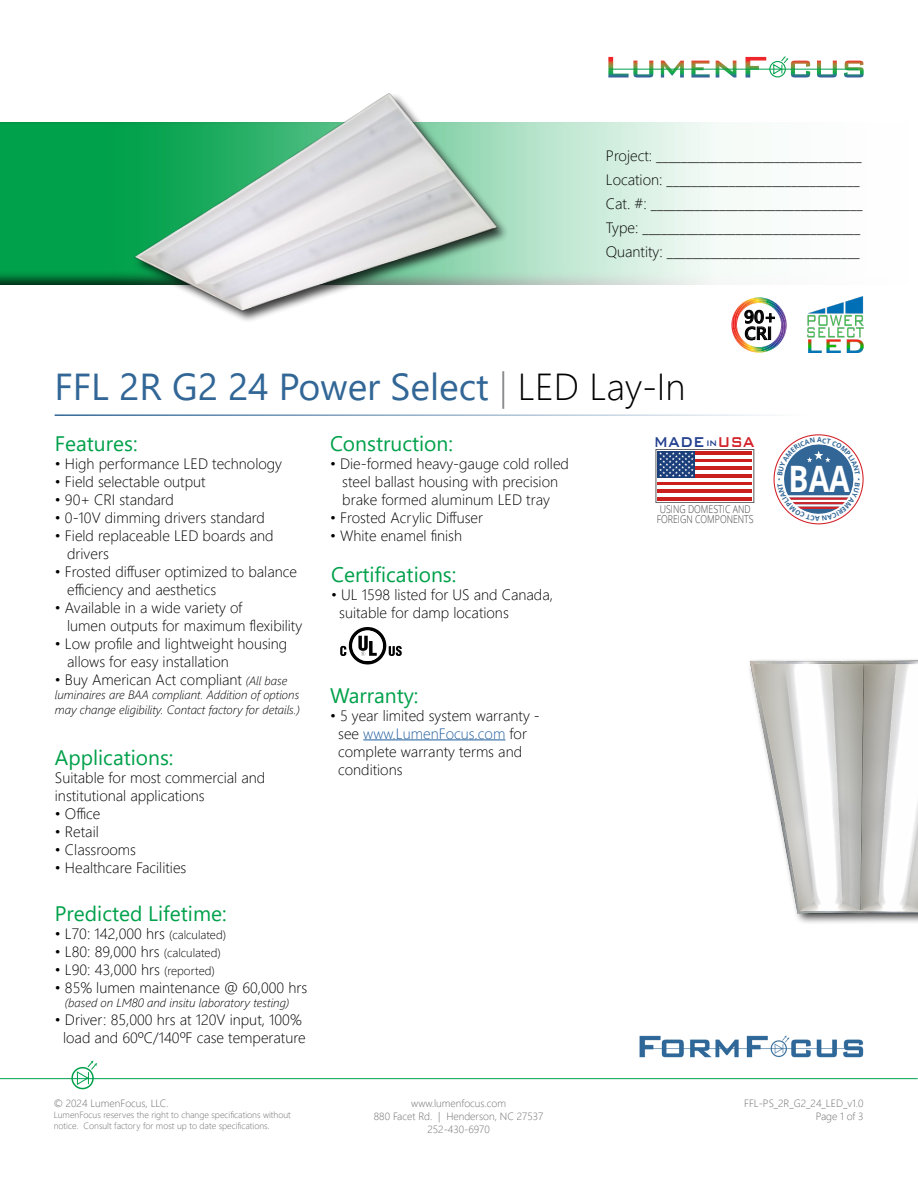
<style>
.page{position:relative;width:918px;height:1188px;background:#fff}
.page>*{position:absolute;margin:0;border:0;box-sizing:border-box;transform-origin:0 0}
.t1{font:37.5px "Segoe UI";color:#316696}
.t2{font:700 36.45px "Open Sans";color:#fff;scale:.82 1}
.t3{font:21px "Segoe UI";color:#00a14b}
.t4{font:500 19.05px "Bank Gothic BT";color:#24418f;scale:.81 1}
.t5{font:600 18px/16.5px "Segoe UI";color:#000}
.t6{font:300 15px/18px "Segoe UI";color:#000}
.t7{font:italic 300 12px/14.4px "Segoe UI";color:#000}
.t8{font:300 10.8px/9.3px "Open Sans";color:#414042;scale:.82 1}
.t9{font:300 10.5px/12.6px "Segoe UI";color:#6d6e71;text-align:center}
.t10{font:300 9px/10.8px "Segoe UI";color:#6d6e71}
.s1{font-weight:300;color:#808285}
.s2{font-weight:300;color:#000}
.s3{font-style:italic;font-size:12px}
.s4{font-size:13.05px}
.s5{color:#d2232a}
.s6{color:#215e9e}
.s7{font-size:12px}
</style>
<div class="page">
<div style="left:656px;top:449px;width:98px;height:54px;border:1px solid #58595b"></div>
<hr style="left:657px;top:451px;width:95px;height:4px;background:#ca1f1d">
<hr style="left:657px;top:459px;width:95px;height:3px;background:#ca1f1d">
<hr style="left:657px;top:466px;width:95px;height:4px;background:#ca1f1d">
<hr style="left:657px;top:474px;width:95px;height:4px;background:#ca1f1d">
<hr style="left:657px;top:478px;width:95px;height:4px;background:#fff">
<svg style="left:657px;top:482px;width:95px;height:4px"></svg>
<hr style="left:657px;top:486px;width:95px;height:3px;background:#fff">
<hr style="left:657px;top:489px;width:95px;height:4px;background:#ca1f1d">
<hr style="left:657px;top:493px;width:95px;height:4px;background:#fff">
<hr style="left:657px;top:497px;width:95px;height:4px;background:#ca1f1d">
<div style="left:657px;top:451px;width:38px;height:27px;background:#1a3e7a"></div>
<svg style="left:659px;top:452px;width:35px;height:25px"></svg>
<div style="left:0;top:112px;width:918px;height:174px;background:#000;opacity:.75"></div>
<svg style="left:608px;top:57px;width:45px;height:20px"></svg>
<svg style="left:661px;top:61px;width:23px;height:16px"></svg>
<svg style="left:691px;top:61px;width:19px;height:16px"></svg>
<svg style="left:716px;top:61px;width:20px;height:16px"></svg>
<svg style="left:745px;top:57px;width:21px;height:20px"></svg>
<svg style="left:817px;top:61px;width:20px;height:16px"></svg>
<svg style="left:844px;top:61px;width:20px;height:16px"></svg>
<div style="left:769px;top:61px;width:17px;height:16px;border:1px solid #00a14b;border-radius:50%"></div>
<hr style="left:609px;top:69px;width:249px;height:1px;background:#00a14b">
<svg style="left:773px;top:56px;width:37px;height:21px"></svg>
<hr style="left:0;top:1078px;width:918px;height:1px;background:#00a14b">
<div style="left:71px;top:1067px;width:23px;height:22px;border:2px solid #00a14b;border-radius:50%"></div>
<svg style="left:76px;top:1060px;width:21px;height:25px"></svg>
<hr style="left:55px;top:414px;width:753px;height:2px;background:#316696">
<img style="left:639px;top:1035px;width:225px;height:22px">
<img style="left:90px;top:93px;width:442px;height:228px">
<img style="left:749px;top:659px;width:169px;height:264px">
<hr style="left:363px;top:739px;width:142px;height:1px;background:#215e9e">
<svg style="left:340px;top:627px;width:62px;height:37px"></svg>
<img style="left:731px;top:297px;width:51px;height:55px">
<img style="left:807px;top:296px;width:57px;height:57px">
<svg style="left:773px;top:434px;width:88px;height:91px"></svg>
<p class="t6" style="left:606px;top:143px;width:258px;line-height:24px">Project: _________________________________ Location: _______________________________ Cat. #: __________________________________ Type: ___________________________________ Quantity: _______________________________</p>
<p class="t5" style="left:744px;top:307px;width:34px">90+<br>CRI</p>
<h1 class="t1" style="left:55px;top:351px;width:632px">FFL 2R G2 24 Power Select <span class="s1">|</span> <span class="s2">LED Lay-In</span></h1>
<h3 class="t3" style="left:55px;top:424px;width:84px">Features:</h3>
<p class="t6" style="left:55px;top:453px;width:229px">• High performance LED technology</p>
<p class="t6" style="left:55px;top:471px;width:152px">• Field selectable output</p>
<p class="t6" style="left:55px;top:489px;width:121px">• 90+ CRI standard</p>
<p class="t6" style="left:55px;top:507px;width:212px">• 0-10V dimming drivers standard</p>
<p class="t6" style="left:67px;top:525px;width:208px;text-indent:-12px">• Field replaceable LED boards and drivers</p>
<p class="t6" style="left:67px;top:561px;width:231px;text-indent:-12px">• Frosted diffuser optimized to balance efficiency and aesthetics</p>
<p class="t6" style="left:67px;top:597px;width:236px;text-indent:-12px">• Available in a wide variety of<br>lumen outputs for maximum flexibility</p>
<p class="t6" style="left:67px;top:633px;width:222px;text-indent:-12px">• Low profile and lightweight housing allows for easy installation</p>
<p class="t6" style="left:55px;top:669px;width:234px">• Buy American Act compliant <span class="s3">(All base</span></p>
<p class="t7" style="left:55px;top:686px;width:247px">luminaires are BAA compliant. Addition of options may change eligibility. Contact factory for details.)</p>
<h3 class="t3" style="left:330px;top:424px;width:125px">Construction:</h3>
<p class="t6" style="left:330px;top:453px;width:240px;text-align:center">• Die-formed heavy-gauge cold rolled steel ballast housing with precision brake formed aluminum LED tray</p>
<p class="t6" style="left:330px;top:507px;width:155px">• Frosted Acrylic Diffuser</p>
<p class="t6" style="left:330px;top:525px;width:134px">• White enamel finish</p>
<p class="t4" style="left:654px;top:432px;width:126px">MADE<span class="s4">in</span><span class="s5">USA</span></p>
<p class="t8" style="left:657px;top:504px;width:120px">USING DOMESTIC AND<br>FOREIGN COMPONENTS</p>
<h3 class="t3" style="left:331px;top:554px;width:127px">Certifications:</h3>
<p class="t6" style="left:339px;top:584px;width:215px;text-indent:-8px">• UL 1598 listed for US and Canada, suitable for damp locations</p>
<h3 class="t3" style="left:330px;top:675px;width:90px">Warranty:</h3>
<p class="t6" style="left:338px;top:705px;width:203px;text-indent:-8px">• 5 year limited system warranty - see <span class="s6">www.LumenFocus.com</span> for complete warranty terms and conditions</p>
<h3 class="t3" style="left:55px;top:738px;width:120px">Applications:</h3>
<p class="t6" style="left:55px;top:767px;width:212px">Suitable for most commercial and institutional applications</p>
<p class="t6" style="left:55px;top:803px;width:47px">• Office</p>
<p class="t6" style="left:55px;top:821px;width:45px">• Retail</p>
<p class="t6" style="left:55px;top:839px;width:83px">• Classrooms</p>
<p class="t6" style="left:55px;top:857px;width:133px">• Healthcare Facilities</p>
<h3 class="t3" style="left:55px;top:894px;width:173px">Predicted Lifetime:</h3>
<p class="t6" style="left:55px;top:923px;width:173px">• L70: 142,000 hrs <span class="s7">(calculated)</span></p>
<p class="t6" style="left:55px;top:941px;width:167px">• L80: 89,000 hrs <span class="s7">(calculated)</span></p>
<p class="t6" style="left:55px;top:959px;width:162px">• L90: 43,000 hrs <span class="s7">(reported)</span></p>
<p class="t6" style="left:55px;top:977px;width:254px">• 85% lumen maintenance @ 60,000 hrs</p>
<p class="t7" style="left:65px;top:994px;width:226px">(based on LM80 and insitu laboratory testing)</p>
<p class="t6" style="left:55px;top:1009px;width:252px;text-align:center">• Driver: 85,000 hrs at 120V input, 100% load and 60ºC/140ºF case temperature</p>
<h2 class="t2" style="left:789px;top:453px;width:76px">BAA</h2>
<p class="t9" style="left:374px;top:1096px;width:171px">www.lumenfocus.com<br>880 Facet Rd. | Henderson, NC 27537<br>252-430-6970</p>
<p class="t9" style="left:54px;top:1096px;width:117px">© 2024 LumenFocus, LLC.</p>
<p class="t10" style="left:54px;top:1109px;width:239px">LumenFocus reserves the right to change specifications without notice. Consult factory for most up to date specifications.</p>
<p class="t9" style="left:744px;top:1096px;width:121px;text-align:right">FFL-PS_2R_G2_24_LED_v1.0<br>Page 1 of 3</p>
</div>
